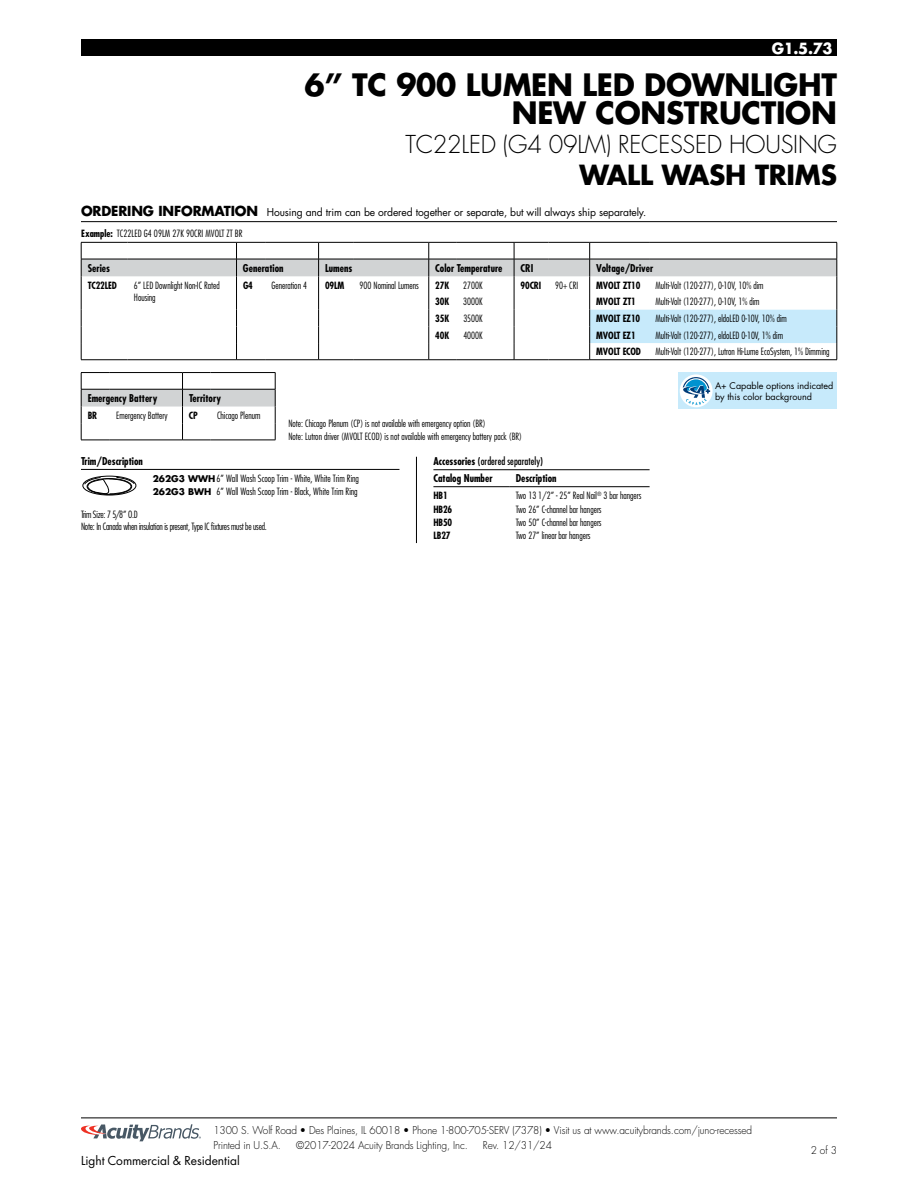
<style>
.page{position:relative;width:918px;height:1188px;background:#fff}
.page>*{position:absolute;margin:0;border:0;box-sizing:border-box;transform-origin:0 0}
.t1{font:700 30px/28.5px "Futura Std";letter-spacing:-.01em;color:#000;text-align:right}
.t2{font:700 27px "Futura Std";letter-spacing:-.01em;color:#000}
.t3{font:300 24px "Futura Std";letter-spacing:-.01em;color:#000}
.t4{font:700 15px "Futura Std";color:#fff}
.t5{font:12px "Futura Std";letter-spacing:-.005em;color:#000}
.t6{font:300 10.5px/14.1px "Futura Std";letter-spacing:-.01em;color:#000;scale:.96 1}
.t7{font:700 condensed 10.5px "Futura Std";color:#000}
.t8{font:10.5px "Futura Std";letter-spacing:-.01em;color:#000}
.t9{font:condensed 10.5px "Futura Std";color:#000}
.t10{font:300 condensed 9.75px/12.8px "Futura Std";color:#000}
.t11{font:700 condensed 9.75px "Futura Std";letter-spacing:-.01em;color:#000}
.t12{font:300 condensed 9.75px/12px "Futura Std";letter-spacing:-.025em;color:#000}
.t13{font:9px/10.5px "Futura Std";color:#000}
.s1{font-weight:700;font-size:13.5px}
.s2{font-weight:700}
.s3{font-weight:700;font-stretch:normal;font-size:9px}
</style>
<div class="page">
<div style="left:81px;top:39px;width:756px;height:17px;background:#000"></div>
<svg style="left:81px;top:1124px;width:120px;height:17px"></svg>
<hr style="left:81px;top:1118px;width:756px;height:1px;background:#000">
<hr style="left:81px;top:469px;width:318px;height:1px;background:#000">
<hr style="left:433px;top:486px;width:76px;height:1px;background:#000">
<hr style="left:509px;top:486px;width:141px;height:1px;background:#000">
<hr style="left:433px;top:469px;width:217px;height:1px;background:#000">
<hr style="left:416px;top:457px;width:1px;height:86px;background:#000">
<div style="left:83px;top:476px;width:53px;height:19px;border:1px solid #000;border-radius:50%"></div>
<svg style="left:84px;top:475px;width:50px;height:20px"></svg>
<svg style="left:81px;top:372px;width:195px;height:69px"></svg>
<hr style="left:211px;top:440px;width:64px;height:1px;background:#000">
<hr style="left:81px;top:221px;width:756px;height:1px;background:#000">
<svg style="left:81px;top:242px;width:757px;height:118px"></svg>
<hr style="left:457px;top:359px;width:57px;height:1px;background:#000">
<hr style="left:514px;top:359px;width:35px;height:1px;background:#000">
<hr style="left:549px;top:359px;width:41px;height:1px;background:#000">
<hr style="left:590px;top:359px;width:59px;height:1px;background:#000">
<hr style="left:649px;top:359px;width:188px;height:1px;background:#000">
<div style="left:678px;top:372px;width:158px;height:37px;background:#c7eafb"></div>
<div style="left:680px;top:374px;width:33px;height:33px;background:#fff;border-radius:50%"></div>
<svg style="left:683px;top:377px;width:27px;height:28px"></svg>
<h3 class="t4" style="left:772px;top:38px;width:62px">G1.5.73</h3>
<h1 class="t1" style="left:304px;top:70px;width:534px">6” TC 900 LUMEN LED DOWNLIGHT<br>NEW CONSTRUCTION</h1>
<h3 class="t3" style="left:405px;top:130px;width:433px">TC22LED (G4 09LM) RECESSED HOUSING</h3>
<h2 class="t2" style="left:580px;top:157px;width:259px">WALL WASH TRIMS</h2>
<p class="t8" style="left:81px;top:206px;width:567px"><span class="s1">ORDERING INFORMATION</span> Housing and trim can be ordered together or separate, but will always ship separately.</p>
<p class="t10" style="left:81px;top:227px;width:163px"><span class="s2">Example:</span> TC22LED G4 09LM 27K 90CRI MVOLT ZT BR</p>
<p class="t7" style="left:88px;top:262px;width:24px">Series</p>
<p class="t7" style="left:243px;top:262px;width:42px">Generation</p>
<p class="t7" style="left:325px;top:262px;width:29px">Lumens</p>
<p class="t7" style="left:435px;top:262px;width:69px">Color Temperature</p>
<p class="t7" style="left:521px;top:262px;width:14px">CRI</p>
<p class="t7" style="left:596px;top:262px;width:59px">Voltage/Driver</p>
<p class="t11" style="left:88px;top:279px;width:31px">TC22LED</p>
<p class="t10" style="left:134px;top:279px;width:87px;line-height:12px">6” LED Downlight Non-IC Rated<br>Housing</p>
<p class="t11" style="left:243px;top:279px;width:11px">G4</p>
<p class="t10" style="left:272px;top:279px;width:37px">Generation 4</p>
<p class="t11" style="left:325px;top:279px;width:21px">09LM</p>
<p class="t10" style="left:360px;top:279px;width:61px">900 Nominal Lumens</p>
<p class="t11" style="left:435px;top:279px;width:16px">27K</p>
<p class="t10" style="left:463px;top:279px;width:21px">2700K</p>
<p class="t11" style="left:521px;top:279px;width:22px">90CRI</p>
<p class="t10" style="left:555px;top:279px;width:25px">90+ CRI</p>
<p class="t11" style="left:596px;top:279px;width:46px">MVOLT ZT10</p>
<p class="t10" style="left:656px;top:279px;width:109px">Multi-Volt (120-277), 0-10V, 10% dim</p>
<p class="t11" style="left:435px;top:296px;width:16px">30K</p>
<p class="t10" style="left:463px;top:295px;width:21px">3000K</p>
<p class="t11" style="left:596px;top:296px;width:41px">MVOLT ZT1</p>
<p class="t10" style="left:656px;top:295px;width:105px">Multi-Volt (120-277), 0-10V, 1% dim</p>
<p class="t11" style="left:435px;top:312px;width:16px">35K</p>
<p class="t10" style="left:463px;top:312px;width:21px">3500K</p>
<p class="t11" style="left:596px;top:312px;width:46px">MVOLT EZ10</p>
<p class="t10" style="left:656px;top:312px;width:133px">Multi-Volt (120-277), eldoLED 0-10V, 10% dim</p>
<p class="t11" style="left:435px;top:329px;width:16px">40K</p>
<p class="t10" style="left:463px;top:329px;width:21px">4000K</p>
<p class="t11" style="left:596px;top:329px;width:41px">MVOLT EZ1</p>
<p class="t10" style="left:656px;top:329px;width:129px">Multi-Volt (120-277), eldoLED 0-10V, 1% dim</p>
<p class="t11" style="left:596px;top:346px;width:46px">MVOLT ECOD</p>
<p class="t10" style="left:656px;top:345px;width:175px">Multi-Volt (120-277), Lutron Hi-Lume EcoSystem, 1% Dimming</p>
<p class="t7" style="left:88px;top:392px;width:71px">Emergency Battery</p>
<p class="t7" style="left:189px;top:392px;width:34px">Territory</p>
<p class="t11" style="left:88px;top:409px;width:11px">BR</p>
<p class="t10" style="left:116px;top:409px;width:53px">Emergency Battery</p>
<p class="t11" style="left:189px;top:409px;width:10px">CP</p>
<p class="t10" style="left:217px;top:409px;width:45px">Chicago Plenum</p>
<p class="t7" style="left:81px;top:455px;width:63px">Trim/Description</p>
<p class="t10" style="left:288px;top:416px;width:235px;line-height:13.5px">Note: Chicago Plenum (CP) is not available with emergency option (BR)<br>Note: Lutron driver (MVOLT ECOD) is not available with emergency battery pack (BR)</p>
<p class="t9" style="left:433px;top:455px;width:111px"><span class="s2">Accessories</span> (ordered separately)</p>
<p class="t10" style="left:153px;top:472px;width:208px"><span class="s3">262G3 WWH</span>6” Wall Wash Scoop Trim - White, White Trim Ring<br><span class="s3">262G3 BWH</span> 6” Wall Wash Scoop Trim - Black, White Trim Ring</p>
<p class="t12" style="left:81px;top:508px;width:187px">Trim Size: 7 5/8” O.D<br>Note: In Canada when insulation is present, Type IC fixtures must be used.</p>
<p class="t7" style="left:433px;top:472px;width:61px">Catalog Number</p>
<p class="t7" style="left:516px;top:472px;width:42px">Description</p>
<p class="t11" style="left:433px;top:489px;width:16px">HB1</p>
<p class="t10" style="left:516px;top:489px;width:127px">Two 13 1/2” - 25” Real Nail<sup>®</sup> 3 bar hangers</p>
<p class="t11" style="left:433px;top:503px;width:20px">HB26</p>
<p class="t10" style="left:516px;top:503px;width:87px">Two 26” C-channel bar hangers</p>
<p class="t11" style="left:433px;top:516px;width:20px">HB50</p>
<p class="t10" style="left:516px;top:516px;width:87px">Two 50” C-channel bar hangers</p>
<p class="t11" style="left:433px;top:530px;width:19px">LB27</p>
<p class="t10" style="left:516px;top:529px;width:76px">Two 27” linear bar hangers</p>
<p class="t13" style="left:715px;top:381px;width:120px">A+ Capable options indicated by this color background</p>
<p class="t6" style="left:213px;top:1124px;width:563px">1300 S. Wolf Road • Des Plaines, IL 60018 • Phone 1-800-705-SERV (7378) • Visit us at www.acuitybrands.com/juno-recessed<br>Printed in U.S.A.</p>
<p class="t6" style="left:296px;top:1138px;width:180px">©2017-2024 Acuity Brands Lighting, Inc.</p>
<p class="t6" style="left:483px;top:1138px;width:73px">Rev. 12/31/24</p>
<p class="t5" style="left:81px;top:1153px;width:160px">Light Commercial &amp; Residential</p>
<p class="t6" style="left:811px;top:1144px;width:29px">2 of 3</p>
</div>
